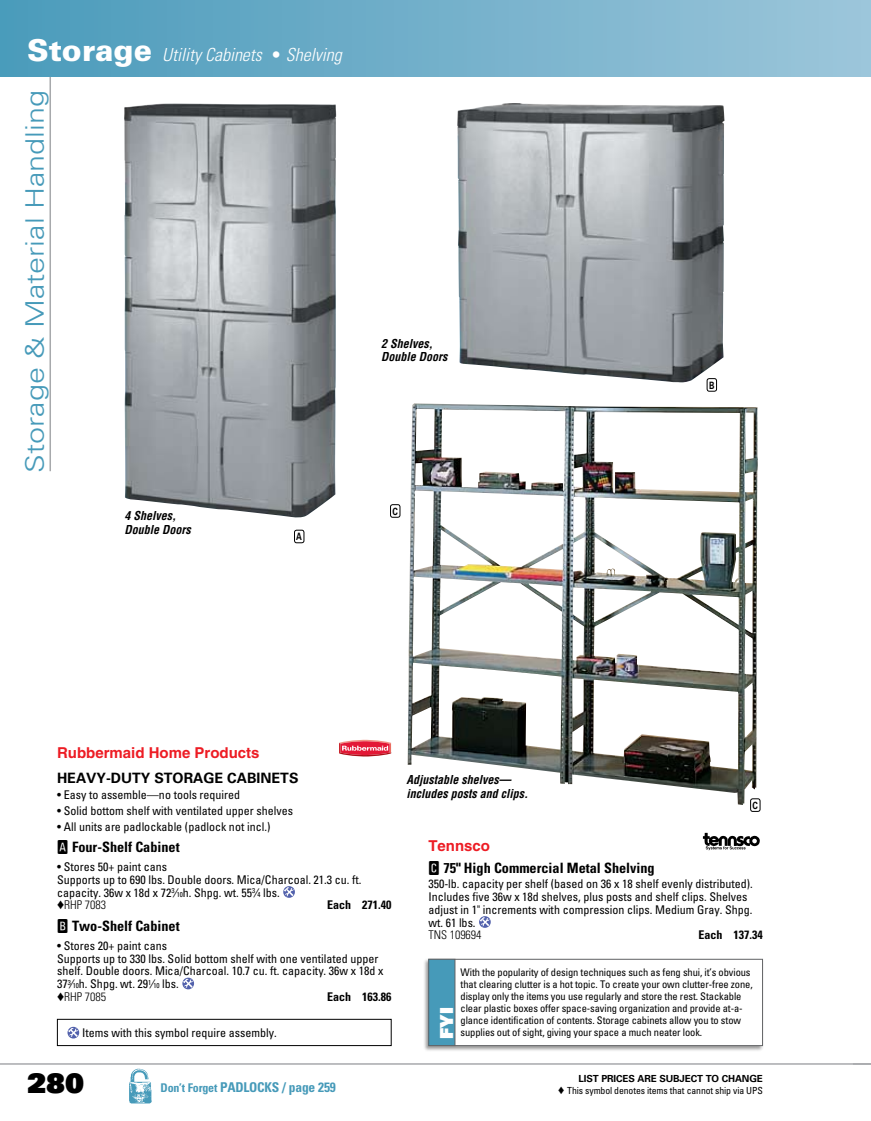
<style>
.page{position:relative;width:871px;height:1121px;background:#fff}
.page>*{position:absolute;margin:0;border:0;box-sizing:border-box;transform-origin:0 0}
.t1{font:27px "Univers LT Std X Black";color:#000}
.t2{font:300 25.5px "Univers LT Std";color:#469ab9;scale:1.2 1}
.t3{font:italic 300 condensed 18px "Univers LT Std";color:#fff}
.t4{font:18px "Univers LT Std X Black";color:#fff}
.t5{font:700 15px "Helvetica LT Std";color:#ed1c24}
.t6{font:700 condensed 14.25px "Univers LT Std";color:#000}
.t7{font:700 14.25px "Univers LT Std";color:#000}
.t8{font:700 condensed 13.5px "Univers LT Std";letter-spacing:-.015em;color:#469ab9}
.t9{font:condensed 12px/12.8px "Univers LT Std";color:#000}
.t10{font:italic 700 condensed 12px/13.5px "Helvetica LT Std";color:#000}
.t11{font:700 condensed 12px "Univers LT Std";color:#000}
.t12{font:condensed 10.5px/12px "Univers LT Std";letter-spacing:-.01em;color:#000}
.t13{font:700 10.2px "Univers LT Std";color:#000;scale:.8 1}
.t14{font:condensed 9.75px/12px "Univers LT Std";letter-spacing:-.01em;color:#000;text-align:right}
.s1{font-weight:900;font-style:normal;font-stretch:normal;font-size:30px}
.s2{font-style:normal}
.s3{font-family:"Catalog Bld";font-weight:400;font-stretch:normal;font-size:21px}
.s4{font-size:7.05px}
.s5{font-weight:300}
.s6{font-size:12px}
.s7{font-weight:700;font-stretch:normal}
</style>
<div class="page">
<hr style="left:50px;top:76px;width:1px;height:395px;background:#a7a9ac">
<div style="left:0;top:0;width:871px;height:76px;background:linear-gradient(to right,#4a9bbb,#9cc6da)"></div>
<hr style="left:0;top:1063px;width:871px;height:1px;background:#a7a9ac">
<img style="left:129px;top:1068px;width:23px;height:36px">
<hr style="left:870px;top:0;width:1px;height:76px;background:#9cc6db">
<svg style="left:339px;top:740px;width:52px;height:16px"></svg>
<svg style="left:283px;top:886px;width:12px;height:11px"></svg>
<svg style="left:182px;top:977px;width:12px;height:12px"></svg>
<svg style="left:703px;top:832px;width:57px;height:18px"></svg>
<svg style="left:479px;top:916px;width:12px;height:11px"></svg>
<img style="left:124px;top:103px;width:212px;height:415px">
<img style="left:457px;top:103px;width:267px;height:279px">
<img style="left:408px;top:403px;width:350px;height:402px">
<div style="left:422px;top:957px;width:342px;height:95px;background:#000;opacity:.4"></div>
<div style="left:429px;top:959px;width:333px;height:86px;background:#fff"></div>
<div style="left:428px;top:958px;width:335px;height:88px;border:1px solid #636466"></div>
<div style="left:429px;top:959px;width:26px;height:86px;background:#469ab9"></div>
<div style="left:428px;top:958px;width:27px;height:88px;border:1px solid #636466"></div>
<div style="left:294px;top:529px;width:10px;height:14px;border:1px solid #000;border-radius:2px"></div>
<div style="left:707px;top:378px;width:9px;height:13px;background:#fff;border-radius:2px"></div>
<div style="left:706px;top:378px;width:11px;height:14px;border:1px solid #000;border-radius:2px"></div>
<div style="left:390px;top:504px;width:10px;height:14px;border:1px solid #000;border-radius:2px"></div>
<div style="left:750px;top:798px;width:10px;height:13px;background:#fff;border-radius:2px"></div>
<div style="left:750px;top:798px;width:10px;height:13px;border:1px solid #000;border-radius:2px"></div>
<svg style="left:68px;top:1026px;width:11px;height:12px"></svg>
<div style="left:57px;top:1018px;width:335px;height:28px;border:1px solid #000"></div>
<p class="t3" style="left:27px;top:44px;width:316px"><span class="s1">Storage</span> Utility Cabinets <span class="s2">•</span> Shelving</p>
<p class="t2" style="left:20px;top:473px;width:320px;rotate:-90deg">Storage &amp; Material Handling</p>
<p class="t10" style="left:124px;top:509px;width:68px">4 Shelves,<br>Double Doors</p>
<p class="t13" style="left:296px;top:530px;width:9px">A</p>
<p class="t10" style="left:381px;top:337px;width:68px">2 Shelves,<br>Double Doors</p>
<p class="t13" style="left:392px;top:505px;width:8px">C</p>
<p class="t13" style="left:709px;top:379px;width:8px">B</p>
<p class="t5" style="left:57px;top:743px;width:204px">Rubbermaid Home Products</p>
<p class="t7" style="left:57px;top:770px;width:243px">HEAVY-DUTY STORAGE CABINETS</p>
<p class="t9" style="left:57px;top:788px;width:185px">• Easy to assemble—no tools required</p>
<p class="t9" style="left:57px;top:804px;width:237px">• Solid bottom shelf with ventilated upper shelves</p>
<p class="t9" style="left:57px;top:819px;width:215px">• All units are padlockable (padlock not incl.)</p>
<p class="t6" style="left:57px;top:838px;width:124px"><span class="s3">a</span> Four-Shelf Cabinet</p>
<p class="t9" style="left:57px;top:860px;width:306px">• Stores 50+ paint cans<br>Supports up to 690 lbs. Double doors. Mica/Charcoal. 21.3 cu. ft. capacity. 36w x 18d x 72<sup>3</sup>⁄<span class="s4">10</span>h. Shpg. wt. 55<sup>3</sup>⁄<span class="s4">4</span> lbs.<br>♦<span class="s5">RHP 7083</span></p>
<p class="t11" style="left:327px;top:897px;width:66px">Each 271.40</p>
<p class="t6" style="left:57px;top:917px;width:124px"><span class="s3">b</span> Two-Shelf Cabinet</p>
<p class="t9" style="left:57px;top:939px;width:328px">• Stores 20+ paint cans<br>Supports up to 330 lbs. Solid bottom shelf with one ventilated upper shelf. Double doors. Mica/Charcoal. 10.7 cu. ft. capacity. 36w x 18d x 37<sup>3</sup>⁄<span class="s4">10</span>h. Shpg. wt. 29<sup>1</sup>⁄<span class="s4">10</span> lbs.<br>♦<span class="s5">RHP 7085</span></p>
<p class="t11" style="left:327px;top:989px;width:66px">Each 163.86</p>
<p class="t9" style="left:82px;top:1026px;width:196px">Items with this symbol require assembly.</p>
<p class="t10" style="left:406px;top:773px;width:123px">Adjustable shelves— includes posts and clips.</p>
<p class="t13" style="left:752px;top:799px;width:8px">C</p>
<p class="t5" style="left:428px;top:836px;width:63px">Tennsco</p>
<p class="t6" style="left:428px;top:858px;width:228px"><span class="s3">c</span> 75" High Commercial Metal Shelving</p>
<p class="t9" style="left:428px;top:877px;width:326px">350-lb. capacity per shelf (based on 36 x 18 shelf evenly distributed).<br>Includes five 36w x 18d shelves, plus posts and shelf clips. Shelves adjust in 1" increments with compression clips. Medium Gray. Shpg. wt. 61 lbs.<br><span class="s5">TNS 109694</span></p>
<p class="t11" style="left:698px;top:927px;width:66px">Each 137.34</p>
<p class="t12" style="left:460px;top:966px;width:294px">With the popularity of design techniques such as feng shui, it’s obvious that clearing clutter is a hot topic. To create your own clutter-free zone, display only the items you use regularly and store the rest. Stackable clear plastic boxes offer space-saving organization and provide at-a&shy;glance identification of contents. Storage cabinets allow you to stow</p>
<p class="t4" style="left:435px;top:1039px;width:34px;rotate:-90deg">FYI</p>
<p class="t12" style="left:460px;top:1026px;width:243px">supplies out of sight, giving your space a much neater look.</p>
<p class="t1" style="left:27px;top:1065px;width:59px">280</p>
<p class="t8" style="left:160px;top:1078px;width:177px"><span class="s6">Don’t Forget</span> PADLOCKS / page 259</p>
<p class="t14" style="left:558px;top:1071px;width:206px"><span class="s7">LIST PRICES ARE SUBJECT TO CHANGE<br></span>♦ This symbol denotes items that cannot ship via UPS</p>
</div>
